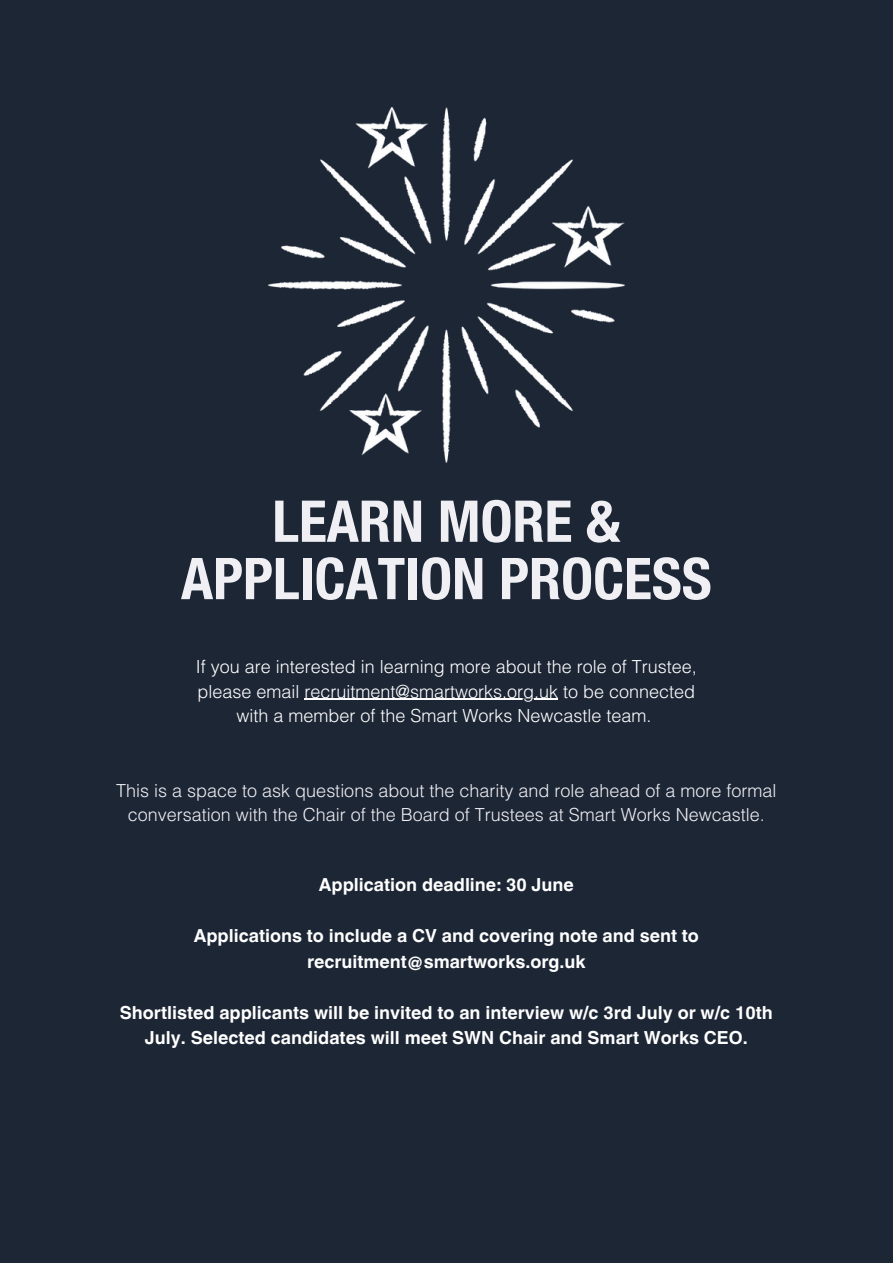
<style>
.page{position:relative;width:893px;height:1264px;background:#fff}
.page>*{position:absolute;margin:0;border:0;box-sizing:border-box;transform-origin:0 0}
.t1{font:700 condensed 57.6px/57.3px "Helvetica Neue Condensed";color:#efeff4;text-align:center}
.t2{font:700 18px/25.8px "Helvetica World";color:#fff;text-align:center}
.t3{font:300 18px/24.8px "Helvetica LT Pro";color:#fff;text-align:center}
.t4{font:300 18px/24.8px "Helvetica LT Pro";color:#efeff4;text-align:center}
</style>
<div class="page">
<div style="left:0;top:0;width:892px;height:1262px;background:#1d2635"></div>
<img style="left:269px;top:107px;width:355px;height:356px">
<hr style="left:304px;top:699px;width:254px;height:1px;background:#fff">
<p class="t1" style="left:181px;top:492px;width:532px">LEARN MORE &amp;<br>APPLICATION PROCESS</p>
<p class="t3" style="left:196px;top:656px;width:502px">If you are interested in learning more about the role of Trustee, please email recruitment@smartworks.org.uk to be connected with a member of the Smart Works Newcastle team.</p>
<p class="t4" style="left:116px;top:780px;width:661px">This is a space to ask questions about the charity and role ahead of a more formal conversation with the Chair of the Board of Trustees at Smart Works Newcastle.</p>
<p class="t2" style="left:319px;top:870px;width:256px">Application deadline: 30 June</p>
<p class="t2" style="left:194px;top:920px;width:506px">Applications to include a CV and covering note and sent to recruitment@smartworks.org.uk</p>
<p class="t2" style="left:120px;top:997px;width:654px">Shortlisted applicants will be invited to an interview w/c 3rd July or w/c 10th<br>July. Selected candidates will meet SWN Chair and Smart Works CEO.</p>
</div>
